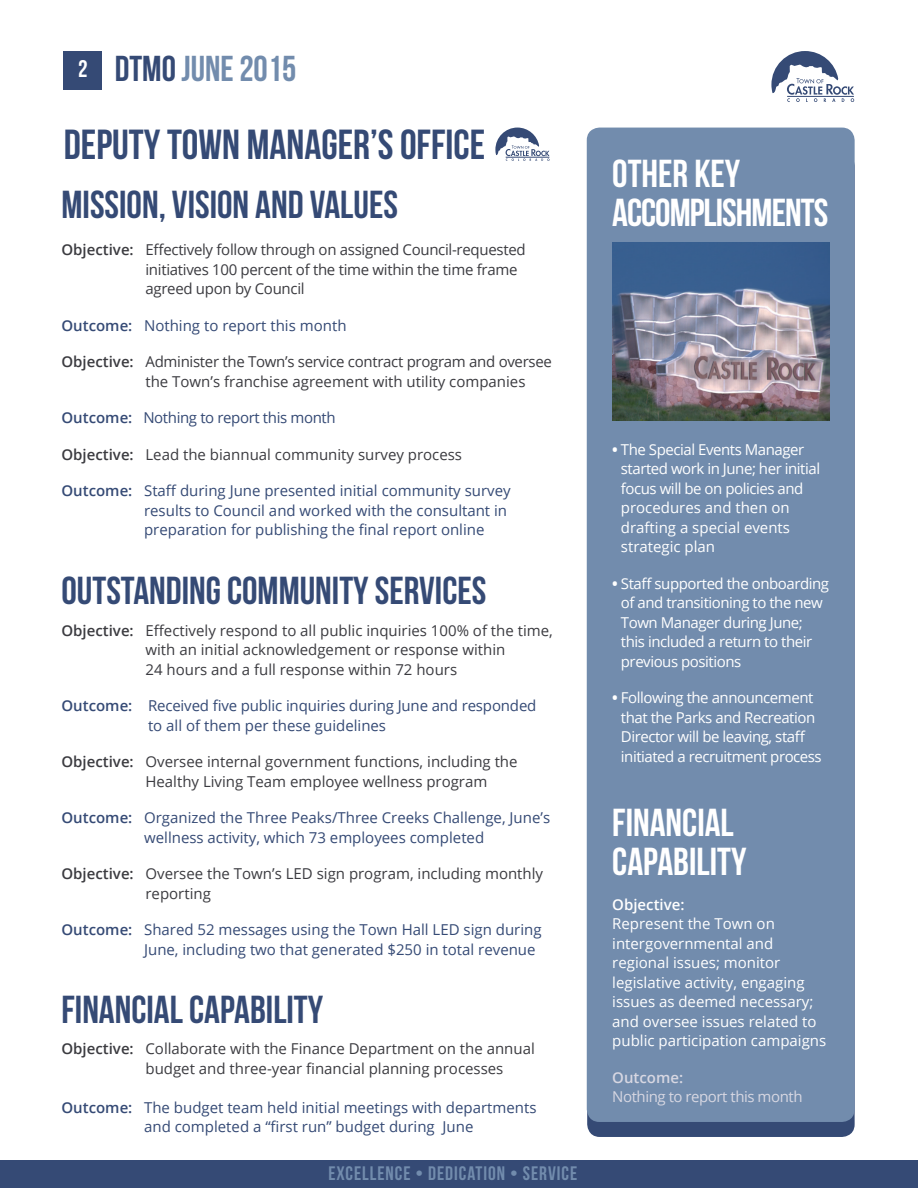
<style>
.page{position:relative;width:918px;height:1188px;background:#fff}
.page>*{position:absolute;margin:0;border:0;box-sizing:border-box;transform-origin:0 0}
.Header_3{font:42px "Bebas Neue";color:#354a75}
.Header_4{font:39px "Bebas Neue";color:#354a75}
.Header_4-2{font:39px/39px "Bebas Neue";letter-spacing:-.025em;color:#fff}
.Header_4-3{font:39px/39px "Bebas Neue";color:#fff}
.Page_Number{font:36px "Bebas Neue";color:#728cad}
.t1{font:19.5px "Bebas Neue";letter-spacing:.05em;color:#728cad}
.Paragraph{font:15px/19.5px "Open Sans";color:#354a75}
.Paragraph-2{font:15px/19.5px "Open Sans";color:#3b3b40}
.Paragraph-3{font:15px/19.5px "Open Sans";letter-spacing:-.03em;color:#fff}
.Paragraph-4{font:15px/19.5px "Open Sans";letter-spacing:-.02em;color:#3b3b40}
.Paragraph-5{font:15px/19.5px "Open Sans";color:#fff}
.Paragraph-6{font:15px "Open Sans";letter-spacing:-.025em;color:#354a75}
.Paragraph-7{font:15px/19.5px "Open Sans";letter-spacing:-.03em;color:#d7d7e2}
.s1{font-size:24px;color:#fff}
.s2{color:#354a75}
.s3{font-weight:600}
.s4{font-weight:700}
</style>
<div class="page">
<div style="left:64px;top:51px;width:38px;height:38px;background:#354a75"></div>
<div style="left:0;top:1161px;width:918px;height:27px;background:#354a75"></div>
<svg style="left:771px;top:51px;width:83px;height:51px"></svg>
<hr style="left:787px;top:96px;width:67px;height:1px;background:#354a75">
<div style="left:587px;top:128px;width:268px;height:994px;background:#728cad;border-radius:13px"></div>
<img style="left:612px;top:242px;width:217px;height:179px">
<svg style="left:495px;top:128px;width:55px;height:33px"></svg>
<hr style="left:506px;top:157px;width:43px;height:1px;background:#354a75">
<p class="Page_Number" style="left:78px;top:49px;width:220px"><span class="s1">2</span> <span class="s2">DTMO</span> JUNE 2015</p>
<p class="Header_3" style="left:64px;top:122px;width:423px">DEPUTY TOWN MANAGER’S OFFICE</p>
<p class="Header_4" style="left:62px;top:183px;width:338px">MISSION, VISION AND VALUES</p>
<p class="Paragraph-4" style="left:145px;top:239px;width:382px;text-indent:-84px"><span class="s3">Objective:</span> Effectively follow through on assigned Council-requested initiatives 100 percent of the time within the time frame agreed upon by Council</p>
<p class="Paragraph" style="left:62px;top:315px;width:287px"><span class="s3">Outcome:</span> Nothing to report this month</p>
<p class="Paragraph-4" style="left:145px;top:351px;width:408px;text-indent:-84px"><span class="s3">Objective:</span> Administer the Town’s service contract program and oversee the Town’s franchise agreement with utility companies</p>
<p class="Paragraph-6" style="left:62px;top:407px;width:276px"><span class="s3">Outcome:</span> Nothing to report this month</p>
<p class="Paragraph-2" style="left:62px;top:444px;width:402px"><span class="s3">Objective:</span> Lead the biannual community survey process</p>
<p class="Paragraph" style="left:144px;top:480px;width:368px;text-indent:-83px"><span class="s3">Outcome:</span> Staff during June presented initial community survey results to Council and worked with the consultant in preparation for publishing the final report online</p>
<p class="Header_4" style="left:62px;top:569px;width:426px">OUTSTANDING COMMUNITY SERVICES</p>
<p class="Paragraph-2" style="left:145px;top:620px;width:409px;text-indent:-84px"><span class="s3">Objective:</span> Effectively respond to all public inquiries 100% of the time, with an initial acknowledgement or response within<br>24 hours and a full response within 72 hours</p>
<p class="Paragraph" style="left:148px;top:696px;width:390px;text-indent:-87px"><span class="s3">Outcome:</span> Received five public inquiries during June and responded to all of them per these guidelines</p>
<p class="Paragraph-2" style="left:145px;top:752px;width:374px;text-indent:-84px"><span class="s3">Objective:</span> Oversee internal government functions, including the<br>Healthy Living Team employee wellness program</p>
<p class="Paragraph" style="left:144px;top:808px;width:408px;text-indent:-83px"><span class="s3">Outcome:</span> Organized the Three Peaks/Three Creeks Challenge, June’s wellness activity, which 73 employees completed</p>
<p class="Paragraph-2" style="left:145px;top:864px;width:399px;text-indent:-84px"><span class="s3">Objective:</span> Oversee the Town’s LED sign program, including monthly reporting</p>
<p class="Paragraph" style="left:144px;top:920px;width:399px;text-indent:-83px"><span class="s3">Outcome:</span> Shared 52 messages using the Town Hall LED sign during<br>June, including two that generated $250 in total revenue</p>
<p class="Header_4" style="left:62px;top:988px;width:263px">FINANCIAL CAPABILITY</p>
<p class="Paragraph-2" style="left:145px;top:1039px;width:391px;text-indent:-84px"><span class="s3">Objective:</span> Collaborate with the Finance Department on the annual budget and three-year financial planning processes</p>
<p class="Paragraph" style="left:144px;top:1097px;width:394px;text-indent:-83px"><span class="s3">Outcome:</span> The budget team held initial meetings with departments and completed a “first run” budget during June</p>
<h3 class="t1" style="left:328px;top:1162px;width:250px">EXCELLENCE • DEDICATION • SERVICE</h3>
<p class="Header_4-2" style="left:612px;top:154px;width:217px">OTHER KEY<br>ACCOMPLISHMENTS</p>
<p class="Paragraph-3" style="left:621px;top:439px;width:201px;text-indent:-9px"><span class="s4">•</span> The Special Events Manager started work in June; her initial focus will be on policies and procedures and then on drafting a special events strategic plan</p>
<p class="Paragraph-3" style="left:621px;top:573px;width:210px;text-indent:-9px"><span class="s4">•</span> Staff supported the onboarding of and transitioning to the new<br>Town Manager during June; this included a return to their previous positions</p>
<p class="Paragraph-3" style="left:612px;top:688px;width:211px;text-align:center"><span class="s4">•</span> Following the announcement that the Parks and Recreation<br>Director will be leaving, staff initiated a recruitment process</p>
<p class="Header_4-3" style="left:612px;top:803px;width:136px">FINANCIAL<br>CAPABILITY</p>
<p class="Paragraph-5" style="left:612px;top:894px;width:216px"><span class="s3">Objective:<br></span>Represent the Town on intergovernmental and regional issues; monitor legislative activity, engaging issues as deemed necessary; and oversee issues related to public participation campaigns</p>
<p class="Paragraph-7" style="left:612px;top:1067px;width:192px"><span class="s3">Outcome:<br></span>Nothing to report this month</p>
</div>
